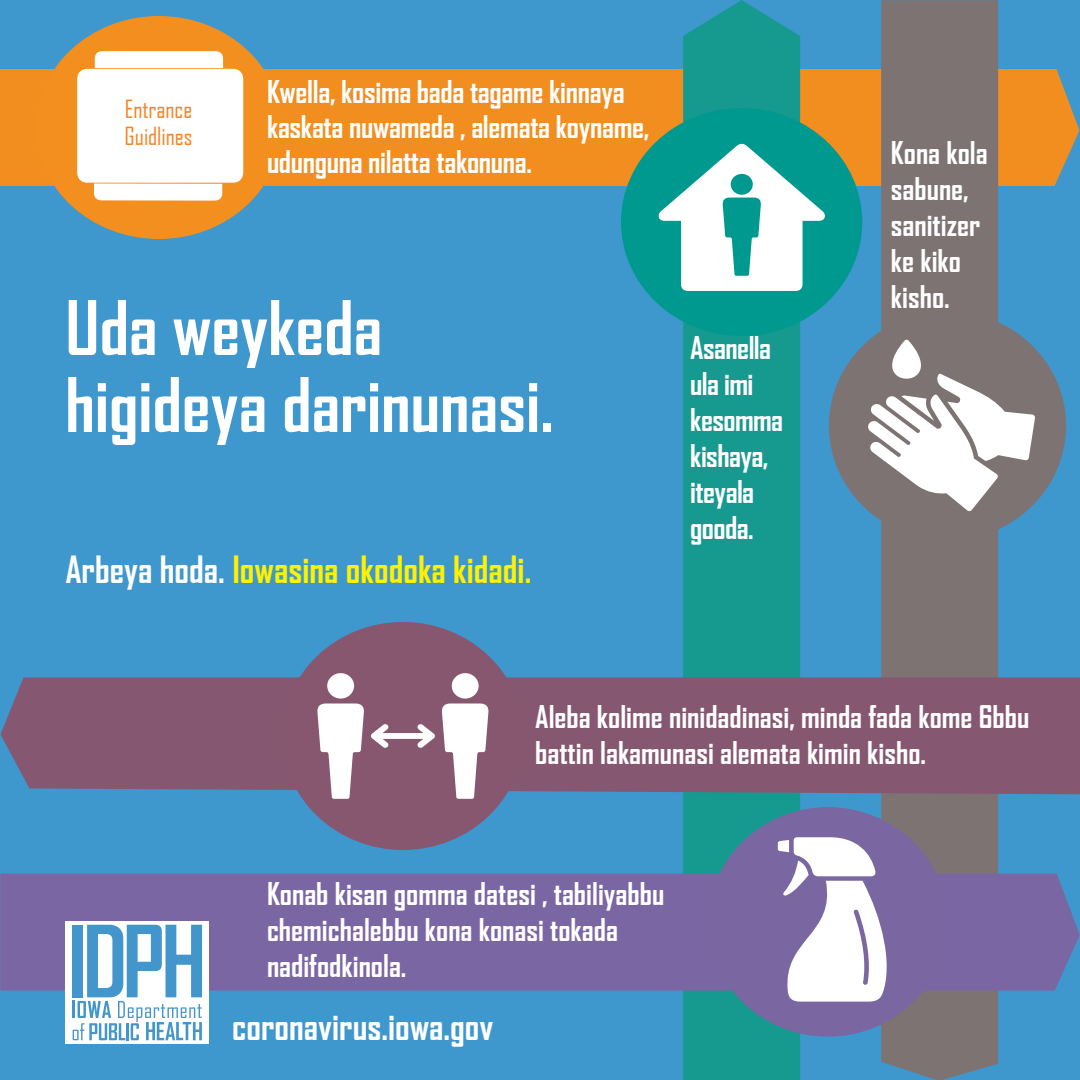
<style>
.page{position:relative;width:1080px;height:1080px;background:#3e97cd}
.page>*{position:absolute;margin:0;border:0;box-sizing:border-box;transform-origin:0 0}
.t1{font:700 72px/77px "Agency FB";color:#fff}
.t2{font:700 36.3px/43.5px "Agency FB";color:#f28f1f;scale:1.1 1}
.t3{font:700 36px "Agency FB";color:#fff101}
.t4{font:700 36px "Agency FB";color:#fff}
.t5{font:700 30px/36px "Agency FB";color:#fff}
.t6{font:700 30px/36px "Agency FB";letter-spacing:-.02em;color:#fff}
.t7{font:24px "Agency FB";color:#f58423}
.s1{color:#fff}
</style>
<div class="page">
<div style="left:0;top:69px;width:1080px;height:117px;background:#f28e1f"></div>
<div style="left:683px;top:0;width:117px;height:1080px;background:#169a90"></div>
<div style="left:881px;top:0;width:117px;height:1080px;background:#7d7373"></div>
<div style="left:0;top:874px;width:1080px;height:117px;background:#7a66a2"></div>
<div style="left:1px;top:677px;width:1079px;height:117px;background:#865770"></div>
<div style="left:621px;top:108px;width:241px;height:228px;background:#00998f;border-radius:50%"></div>
<svg style="left:658px;top:143px;width:167px;height:148px"></svg>
<div style="left:829px;top:311px;width:237px;height:229px;background:#7d7373;border-radius:50%"></div>
<svg style="left:867px;top:339px;width:168px;height:173px"></svg>
<div style="left:282px;top:622px;width:242px;height:228px;background:#875770;border-radius:50%"></div>
<svg style="left:317px;top:673px;width:172px;height:126px"></svg>
<div style="left:65px;top:921px;width:143px;height:123px;background:#fff"></div>
<div style="left:72px;top:925px;width:11px;height:72px;background:#4396cb"></div>
<svg style="left:73px;top:925px;width:129px;height:115px"></svg>
<div style="left:708px;top:807px;width:240px;height:230px;background:#7a66a1;border-radius:50%"></div>
<svg style="left:778px;top:837px;width:109px;height:165px"></svg>
<div style="left:36px;top:16px;width:246px;height:223px;background:#f28f1f;border-radius:50%"></div>
<div style="left:95px;top:51px;width:128px;height:17px;background:#fff"></div>
<div style="left:77px;top:69px;width:166px;height:114px;background:#fff;border-radius:11px"></div>
<div style="left:94px;top:184px;width:128px;height:17px;background:#fff"></div>
<p class="t2" style="left:89px;top:80px;width:128px">Entrance<br>Guidelines</p>
<p class="t7" style="left:125px;top:95px;width:69px">Entrance</p>
<p class="t7" style="left:125px;top:122px;width:69px">Guidlines</p>
<p class="t5" style="left:267px;top:74px;width:384px;line-height:35px">Kwella, kosima bada tagame kinnaya kaskata nuwameda , alemata koyname, udunguna nilatta takonuna.</p>
<p class="t1" style="left:65px;top:288px;width:490px">Uda weykeda higideya darinunasi.</p>
<p class="t3" style="left:65px;top:547px;width:467px"><span class="s1">Arbeya hoda.</span> Iowasina okodoka kidadi.</p>
<p class="t6" style="left:690px;top:329px;width:94px">Asanella ula imi kesomma kishaya, iteyala gooda.</p>
<p class="t5" style="left:891px;top:134px;width:98px">Kona kola sabune, sanitizer ke kiko kisho.</p>
<p class="t5" style="left:535px;top:698px;width:496px">Aleba kolime ninidadinasi, minda fada kome 6bbu battin lakamunasi alemata kimin kisho.</p>
<p class="t5" style="left:267px;top:875px;width:399px">Konab kisan gomma datesi , tabiliyabbu chemichalebbu kona konasi tokada nadifodkinola.</p>
<p class="t4" style="left:232px;top:1004px;width:263px">coronavirus.iowa.gov</p>
</div>
